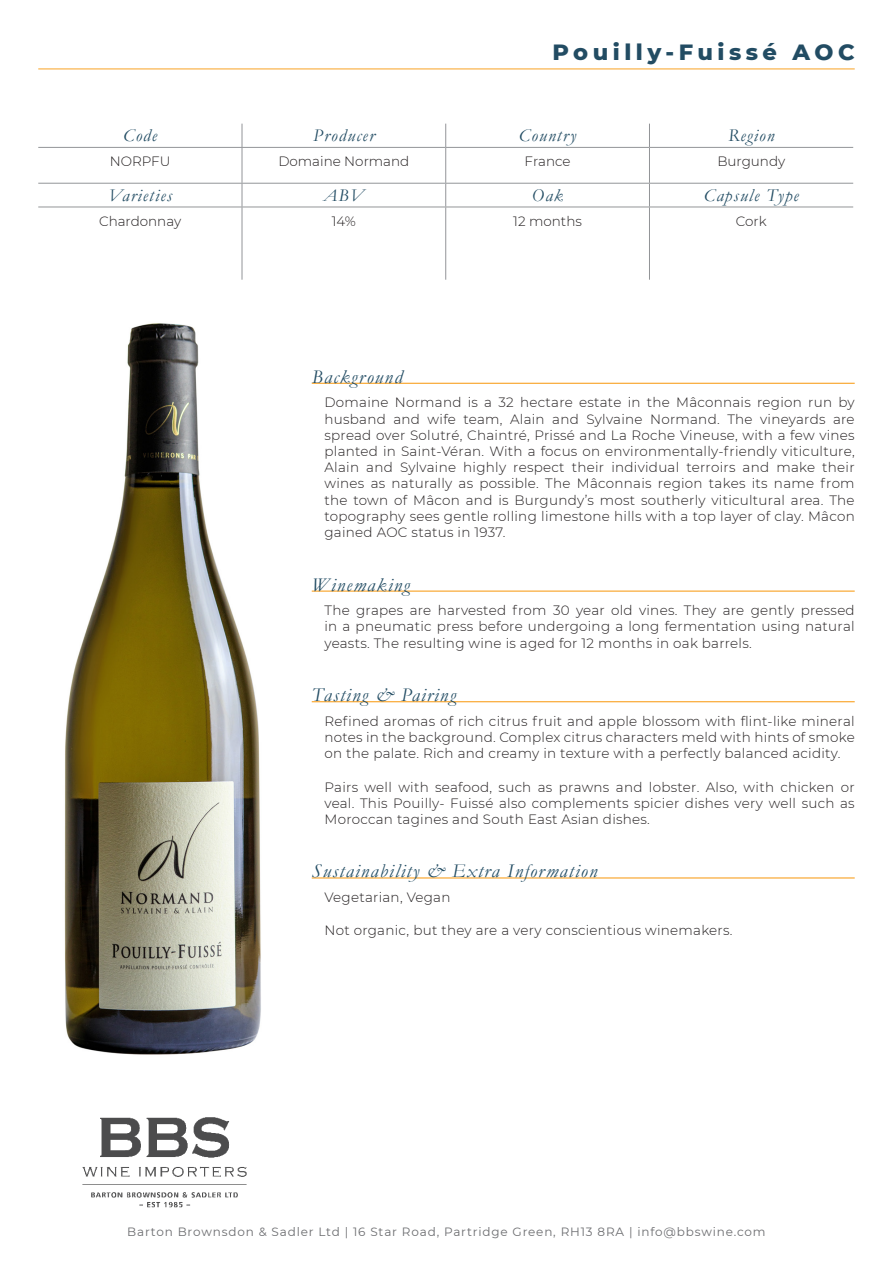
<style>
.page{position:relative;width:893px;height:1263px;background:#fff}
.page>*{position:absolute;margin:0;border:0;box-sizing:border-box;transform-origin:0 0}
.Paragraph_Style_1{font:800 22.5px "Montserrat";letter-spacing:.2em;color:#224c63}
.Main_text_header{font:italic 19.5px "Garamond";letter-spacing:.07em;color:#224c63}
.Shortlist_Header{font:italic 18px "Garamond";letter-spacing:.07em;color:#224c63}
.Main_text{font:300 13.5px/16.2px "Montserrat";letter-spacing:.02em;color:#231f20;text-align:justify}
.Shortlist_text{font:300 13.5px "Montserrat";color:#231f20}
.t1{font:12px "Montserrat";letter-spacing:.07em;color:#6c6d70}
</style>
<div class="page">
<img style="left:82px;top:1117px;width:165px;height:91px">
<img style="left:64px;top:323px;width:197px;height:732px">
<hr style="left:312px;top:383px;width:543px;height:1px;background:#f9a224">
<hr style="left:312px;top:590px;width:543px;height:2px;background:#f9a224">
<hr style="left:312px;top:701px;width:543px;height:1px;background:#f9a224">
<hr style="left:312px;top:877px;width:543px;height:1px;background:#f9a224">
<svg style="left:242px;top:124px;width:1px;height:23px"></svg>
<svg style="left:445px;top:124px;width:1px;height:23px"></svg>
<svg style="left:649px;top:124px;width:1px;height:23px"></svg>
<hr style="left:38px;top:147px;width:204px;height:1px;background:#939598">
<hr style="left:242px;top:147px;width:204px;height:1px;background:#939598">
<hr style="left:242px;top:148px;width:1px;height:35px;background:#939598">
<hr style="left:446px;top:147px;width:203px;height:1px;background:#939598">
<hr style="left:445px;top:148px;width:1px;height:35px;background:#939598">
<hr style="left:649px;top:147px;width:204px;height:1px;background:#939598">
<hr style="left:649px;top:148px;width:1px;height:35px;background:#939598">
<hr style="left:38px;top:183px;width:204px;height:1px;background:#939598">
<hr style="left:242px;top:183px;width:204px;height:1px;background:#939598">
<svg style="left:242px;top:184px;width:1px;height:23px"></svg>
<hr style="left:446px;top:183px;width:203px;height:1px;background:#939598">
<svg style="left:445px;top:184px;width:1px;height:23px"></svg>
<hr style="left:649px;top:183px;width:204px;height:1px;background:#939598">
<svg style="left:649px;top:184px;width:1px;height:23px"></svg>
<hr style="left:38px;top:207px;width:204px;height:1px;background:#939598">
<hr style="left:242px;top:207px;width:204px;height:1px;background:#939598">
<hr style="left:242px;top:207px;width:1px;height:73px;background:#939598">
<hr style="left:446px;top:207px;width:203px;height:1px;background:#939598">
<hr style="left:445px;top:207px;width:1px;height:73px;background:#939598">
<hr style="left:649px;top:207px;width:204px;height:1px;background:#939598">
<hr style="left:649px;top:207px;width:1px;height:73px;background:#939598">
<hr style="left:38px;top:69px;width:817px;height:1px;background:#f9a224">
<p class="Paragraph_Style_1" style="left:552px;top:36px;width:304px">Pouilly-Fuissé AOC</p>
<p class="Shortlist_Header" style="left:123px;top:124px;width:35px">Code</p>
<p class="Shortlist_Header" style="left:313px;top:124px;width:63px">Producer</p>
<p class="Shortlist_Header" style="left:519px;top:124px;width:59px">Country</p>
<p class="Shortlist_Header" style="left:728px;top:124px;width:48px">Region</p>
<p class="Shortlist_text" style="left:110px;top:152px;width:62px">NORPFU</p>
<p class="Shortlist_text" style="left:278px;top:152px;width:132px">Domaine Normand</p>
<p class="Shortlist_text" style="left:525px;top:152px;width:47px">France</p>
<p class="Shortlist_text" style="left:717px;top:152px;width:69px">Burgundy</p>
<p class="Shortlist_Header" style="left:108px;top:183px;width:66px">Varieties</p>
<p class="Shortlist_Header" style="left:323px;top:183px;width:42px">ABV</p>
<p class="Shortlist_Header" style="left:532px;top:183px;width:33px">Oak</p>
<p class="Shortlist_Header" style="left:704px;top:183px;width:96px">Capsule Type</p>
<p class="Shortlist_text" style="left:99px;top:212px;width:84px">Chardonnay</p>
<p class="Shortlist_text" style="left:332px;top:212px;width:26px">14%</p>
<p class="Shortlist_text" style="left:513px;top:212px;width:70px">12 months</p>
<p class="Shortlist_text" style="left:736px;top:212px;width:32px">Cork</p>
<p class="Main_text_header" style="left:312px;top:363px;width:92px">Background</p>
<p class="Main_text" style="left:324px;top:394px;width:532px">Domaine Normand is a 32 hectare estate in the Mâconnais region run by husband and wife team, Alain and Sylvaine Normand. The vineyards are spread over Solutré, Chaintré, Prissé and La Roche Vineuse, with a few vines planted in Saint-Véran. With a focus on environmentally-friendly viticulture, Alain and Sylvaine highly respect their individual terroirs and make their wines as naturally as possible. The Mâconnais region takes its name from the town of Mâcon and is Burgundy’s most southerly viticultural area. The topography sees gentle rolling limestone hills with a top layer of clay. Mâcon gained AOC status in 1937.</p>
<p class="Main_text_header" style="left:312px;top:571px;width:100px">Winemaking</p>
<p class="Main_text" style="left:324px;top:602px;width:532px">The grapes are harvested from 30 year old vines. They are gently pressed in a pneumatic press before undergoing a long fermentation using natural yeasts. The resulting wine is aged for 12 months in oak barrels.</p>
<p class="Main_text_header" style="left:312px;top:682px;width:146px">Tasting &amp; Pairing</p>
<p class="Main_text" style="left:324px;top:712px;width:532px">Refined aromas of rich citrus fruit and apple blossom with flint-like mineral notes in the background. Complex citrus characters meld with hints of smoke on the palate. Rich and creamy in texture with a perfectly balanced acidity.</p>
<p class="Main_text" style="left:324px;top:778px;width:532px">Pairs well with seafood, such as prawns and lobster. Also, with chicken or veal. This Pouilly- Fuissé also complements spicier dishes very well such as Moroccan tagines and South East Asian dishes.</p>
<p class="Main_text_header" style="left:312px;top:858px;width:287px">Sustainability &amp; Extra Information</p>
<p class="Main_text" style="left:324px;top:889px;width:128px">Vegetarian, Vegan</p>
<p class="Main_text" style="left:324px;top:922px;width:410px">Not organic, but they are a very conscientious winemakers.</p>
<p class="t1" style="left:127px;top:1224px;width:640px">Barton Brownsdon &amp; Sadler Ltd | 16 Star Road, Partridge Green, RH13 8RA | info@bbswine.com</p>
</div>
